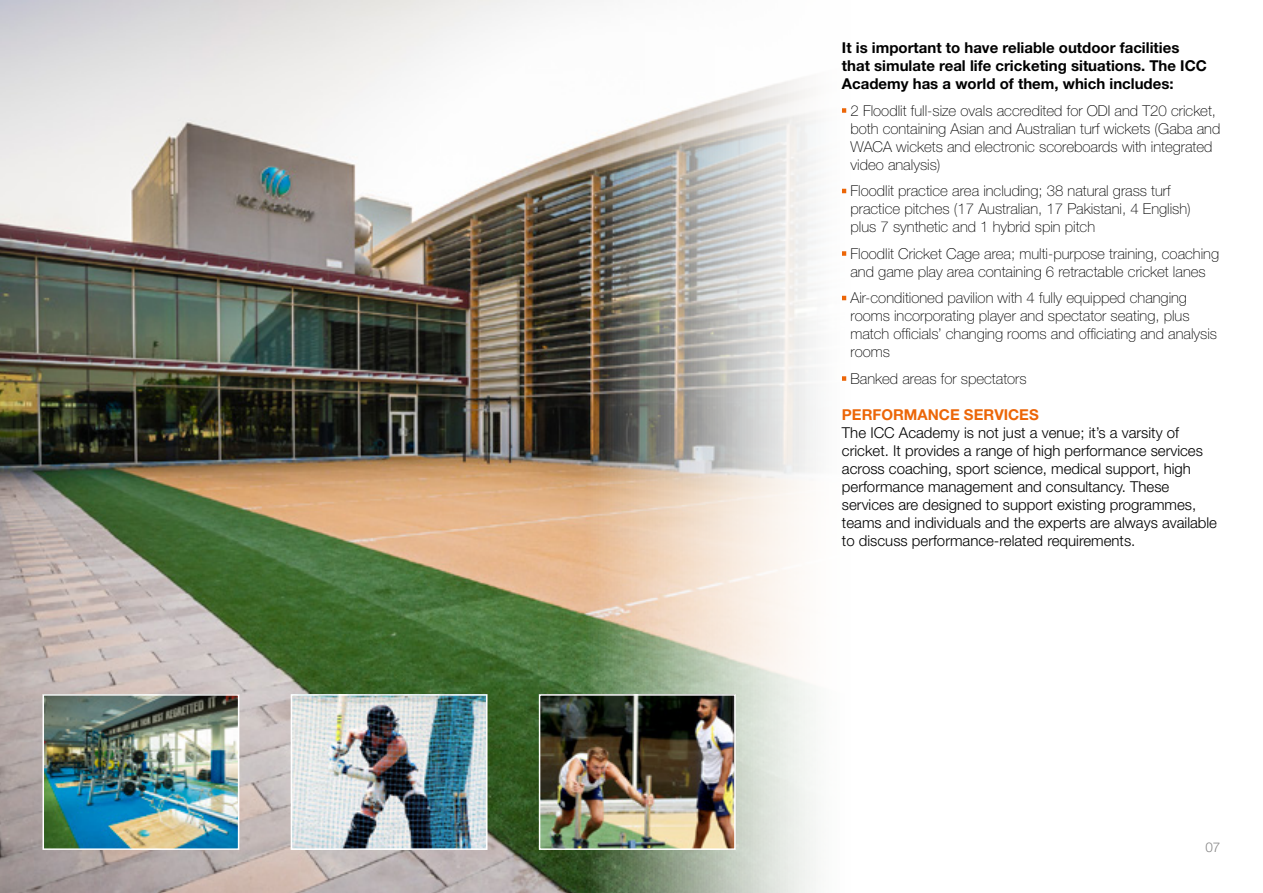
<style>
.page{position:relative;width:1263px;height:893px;background:#fff}
.page>*{position:absolute;margin:0;border:0;box-sizing:border-box;transform-origin:0 0}
.t1{font:100 15px/18px "Helvetica Neue LT Std";color:#000}
.t2{font:300 15px/18px "Helvetica Neue LT Std";color:#000}
.t3{font:700 15px/18px "Helvetica Neue LT Std";color:#000}
.t4{font:700 15px "Helvetica Neue LT Std";color:#ec6608}
.t5{font:300 13.5px "Helvetica Neue LT Std";color:#878787}
</style>
<div class="page">
<img style="left:0;top:0;width:585px;height:893px">
<img style="left:585px;top:78px;width:262px;height:815px">
<svg style="left:842px;top:108px;width:4px;height:5px"></svg>
<svg style="left:842px;top:189px;width:4px;height:4px"></svg>
<svg style="left:842px;top:251px;width:4px;height:5px"></svg>
<svg style="left:842px;top:296px;width:4px;height:4px"></svg>
<svg style="left:842px;top:376px;width:4px;height:5px"></svg>
<img style="left:542px;top:697px;width:191px;height:150px">
<div style="left:539px;top:694px;width:197px;height:156px;border:2px solid #fff"></div>
<img style="left:294px;top:697px;width:190px;height:150px">
<div style="left:291px;top:694px;width:196px;height:156px;border:2px solid #fff"></div>
<img style="left:46px;top:697px;width:190px;height:150px">
<div style="left:43px;top:694px;width:196px;height:156px;border:2px solid #fff"></div>
<p class="t3" style="left:842px;top:39px;width:366px">It is important to have reliable outdoor facilities that simulate real life cricketing situations. The ICC<br>Academy has a world of them, which includes:</p>
<p class="t1" style="left:850px;top:101px;width:371px">2 Floodlit full-size ovals accredited for ODI and T20 cricket, both containing Asian and Australian turf wickets (Gaba and WACA wickets and electronic scoreboards with integrated video analysis)</p>
<p class="t1" style="left:850px;top:182px;width:342px">Floodlit practice area including; 38 natural grass turf practice pitches (17 Australian, 17 Pakistani, 4 English) plus 7 synthetic and 1 hybrid spin pitch</p>
<p class="t1" style="left:850px;top:244px;width:370px">Floodlit Cricket Cage area; multi-purpose training, coaching and game play area containing 6 retractable cricket lanes</p>
<p class="t1" style="left:850px;top:289px;width:368px">Air-conditioned pavilion with 4 fully equipped changing rooms incorporating player and spectator seating, plus match officials’ changing rooms and officiating and analysis rooms</p>
<p class="t1" style="left:850px;top:369px;width:178px">Banked areas for spectators</p>
<p class="t4" style="left:842px;top:405px;width:198px">PERFORMANCE SERVICES</p>
<p class="t2" style="left:842px;top:423px;width:377px">The ICC Academy is not just a venue; it’s a varsity of cricket. It provides a range of high performance services across coaching, sport science, medical support, high performance management and consultancy. These services are designed to support existing programmes, teams and individuals and the experts are always available to discuss performance-related requirements.</p>
<p class="t5" style="left:1205px;top:838px;width:17px">07</p>
</div>
